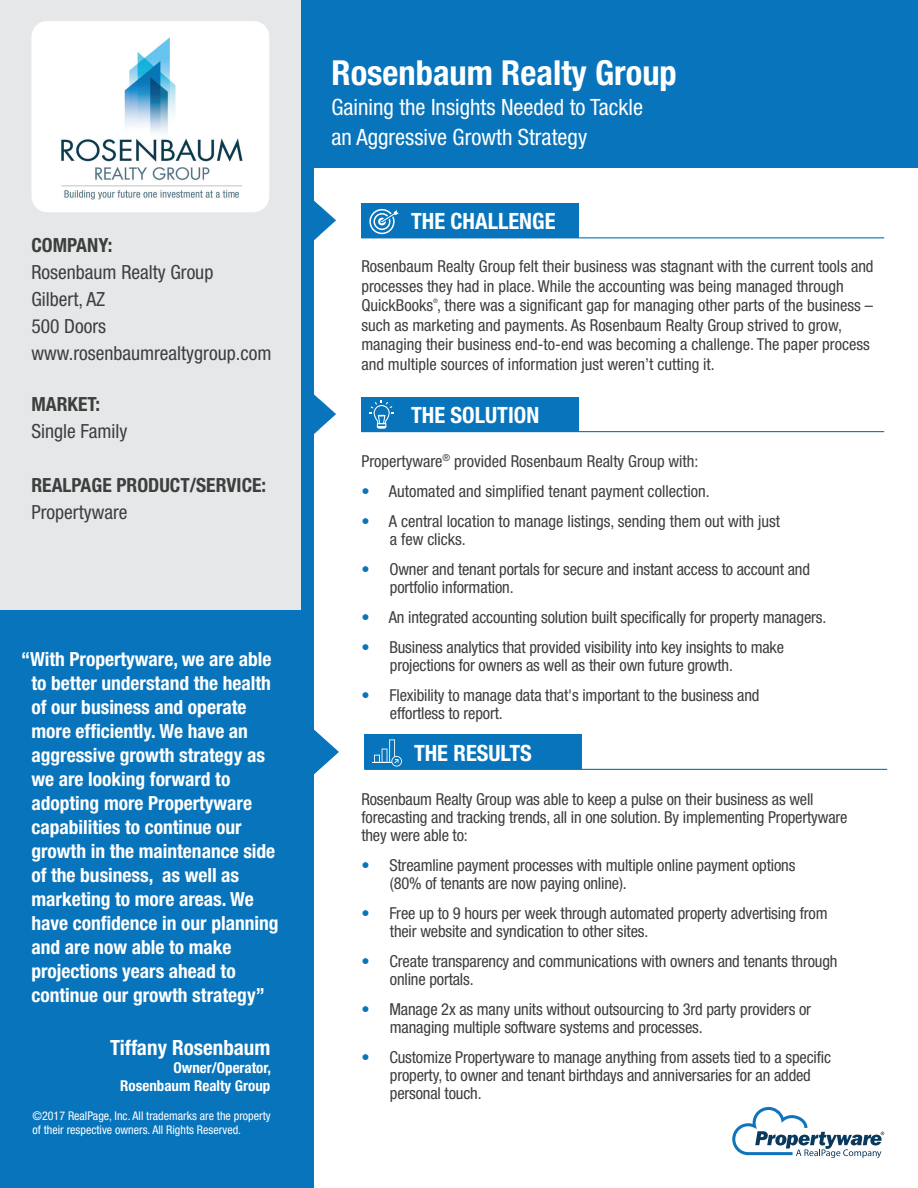
<style>
.page{position:relative;width:918px;height:1188px;background:#fff}
.page>*{position:absolute;margin:0;border:0;box-sizing:border-box;transform-origin:0 0}
.t1{font:700 condensed 34.5px "Helvetica Neue";color:#fff}
.t2{font:condensed 22.5px/30px "Helvetica Neue";color:#fff}
.t3{font:700 condensed 22.5px "Helvetica Neue";color:#fff}
.t4{font:700 condensed 21px "Helvetica Neue";color:#fff}
.t5{font:700 condensed 19.5px/24px "Helvetica Neue LT Std";color:#fff}
.t6{font:condensed 19.5px/27px "Helvetica Neue";color:#3d3f3e}
.t7{font:700 condensed 19.5px "Helvetica Neue";color:#3d3f3e}
.t8{font:condensed 16.5px/18px "Helvetica Neue";letter-spacing:-.01em;color:#3d3f3e}
.t9{font:700 condensed 15px/18px "Helvetica Neue";color:#fff;text-align:right}
.t10{font:condensed 12px/14.4px "Helvetica Neue";color:#fff}
.t11{font:condensed 6.15px "Helvetica Neue";color:#3d3f3e}
.s1{color:#0874bb}
</style>
<div class="page">
<div style="left:0;top:0;width:304px;height:1188px;background:#e6e7e9"></div>
<div style="left:0;top:610px;width:307px;height:578px;background:#0874bb"></div>
<div style="left:301px;top:0;width:617px;height:168px;background:#0874bb"></div>
<div style="left:301px;top:0;width:13px;height:1188px;background:#0874bb"></div>
<svg style="left:314px;top:394px;width:22px;height:41px"></svg>
<div style="left:361px;top:397px;width:218px;height:35px;background:#0874bb"></div>
<hr style="left:361px;top:431px;width:523px;height:1px;background:#0874bb">
<svg style="left:369px;top:401px;width:25px;height:28px"></svg>
<svg style="left:314px;top:729px;width:25px;height:46px"></svg>
<div style="left:364px;top:735px;width:218px;height:34px;background:#0874bb"></div>
<hr style="left:364px;top:769px;width:523px;height:1px;background:#0874bb">
<svg style="left:373px;top:739px;width:29px;height:28px"></svg>
<svg style="left:314px;top:200px;width:22px;height:41px"></svg>
<div style="left:361px;top:203px;width:218px;height:35px;background:#0874bb"></div>
<hr style="left:361px;top:237px;width:523px;height:1px;background:#0874bb">
<div style="left:369px;top:209px;width:26px;height:25px;border:2px solid #fff;border-radius:50%"></div>
<div style="left:374px;top:213px;width:17px;height:17px;border:2px solid #fff;border-radius:50%"></div>
<svg style="left:378px;top:218px;width:8px;height:7px"></svg>
<svg style="left:380px;top:209px;width:19px;height:14px"></svg>
<svg style="left:732px;top:1107px;width:152px;height:51px"></svg>
<div style="left:32px;top:21px;width:237px;height:191px;background:#fff;border-radius:16px"></div>
<img style="left:61px;top:37px;width:182px;height:163px">
<p class="t7" style="left:31px;top:233px;width:82px">COMPANY:</p>
<p class="t6" style="left:31px;top:258px;width:241px">Rosenbaum Realty Group<br>Gilbert, AZ<br>500 Doors www.rosenbaumrealtygroup.com</p>
<p class="t7" style="left:31px;top:392px;width:70px">MARKET:</p>
<p class="t6" style="left:31px;top:417px;width:97px">Single Family</p>
<p class="t7" style="left:31px;top:473px;width:236px">REALPAGE PRODUCT/SERVICE:</p>
<p class="t6" style="left:31px;top:498px;width:97px">Propertyware</p>
<p class="t5" style="left:31px;top:647px;width:249px;text-indent:-10px">“With Propertyware, we are able to better understand the health of our business and operate more efficiently. We have an aggressive growth strategy as we are looking forward to adopting more Propertyware capabilities to continue our growth in the maintenance side of the business, as well as marketing to more areas. We have confidence in our planning and are now able to make projections years ahead to continue our growth strategy”</p>
<p class="t4" style="left:110px;top:1035px;width:162px">Tiffany Rosenbaum</p>
<p class="t9" style="left:120px;top:1059px;width:152px">Owner/Operator,<br>Rosenbaum Realty Group</p>
<p class="t10" style="left:33px;top:1108px;width:240px">©2017 RealPage, Inc. All trademarks are the property of their respective owners. All Rights Reserved.</p>
<h1 class="t1" style="left:331px;top:52px;width:347px">Rosenbaum Realty Group</h1>
<h2 class="t2" style="left:331px;top:92px;width:313px">Gaining the Insights Needed to Tackle an Aggressive Growth Strategy</h2>
<h2 class="t3" style="left:411px;top:208px;width:146px">THE CHALLENGE</h2>
<p class="t8" style="left:361px;top:257px;width:514px;line-height:19.5px">Rosenbaum Realty Group felt their business was stagnant with the current tools and processes they had in place. While the accounting was being managed through<br>QuickBooks , there was a significant gap for managing other parts of the business –</p>
<p class="t11" style="left:433px;top:298px;width:6px">®</p>
<p class="t8" style="left:361px;top:315px;width:510px;line-height:19.5px">such as marketing and payments. As Rosenbaum Realty Group strived to grow, managing their business end-to-end was becoming a challenge. The paper process and multiple sources of information just weren’t cutting it.</p>
<h2 class="t3" style="left:411px;top:401px;width:130px">THE SOLUTION</h2>
<p class="t8" style="left:361px;top:452px;width:339px">Propertyware<sup>®</sup> provided Rosenbaum Realty Group with:</p>
<p class="t8" style="left:361px;top:482px;width:350px"><span class="s1">•</span> Automated and simplified tenant payment collection.</p>
<p class="t8" style="left:390px;top:512px;width:392px;text-indent:-28px"><span class="s1">•</span> A central location to manage listings, sending them out with just a few clicks.</p>
<p class="t8" style="left:390px;top:560px;width:422px;text-indent:-28px"><span class="s1">•</span> Owner and tenant portals for secure and instant access to account and portfolio information.</p>
<p class="t8" style="left:361px;top:608px;width:467px"><span class="s1">•</span> An integrated accounting solution built specifically for property managers.</p>
<p class="t8" style="left:390px;top:638px;width:396px;text-indent:-28px"><span class="s1">•</span> Business analytics that provided visibility into key insights to make projections for owners as well as their own future growth.</p>
<p class="t8" style="left:390px;top:686px;width:371px;text-indent:-28px"><span class="s1">•</span> Flexibility to manage data that's important to the business and effortless to report.</p>
<h2 class="t3" style="left:414px;top:739px;width:119px">THE RESULTS</h2>
<p class="t8" style="left:361px;top:790px;width:488px">Rosenbaum Realty Group was able to keep a pulse on their business as well forecasting and tracking trends, all in one solution. By implementing Propertyware they were able to:</p>
<p class="t8" style="left:390px;top:856px;width:407px;text-indent:-28px"><span class="s1">•</span> Streamline payment processes with multiple online payment options (80% of tenants are now paying online).</p>
<p class="t8" style="left:390px;top:904px;width:439px;text-indent:-28px"><span class="s1">•</span> Free up to 9 hours per week through automated property advertising from their website and syndication to other sites.</p>
<p class="t8" style="left:390px;top:952px;width:449px;text-indent:-28px"><span class="s1">•</span> Create transparency and communications with owners and tenants through online portals.</p>
<p class="t8" style="left:390px;top:1000px;width:423px;text-indent:-28px"><span class="s1">•</span> Manage 2x as many units without outsourcing to 3rd party providers or managing multiple software systems and processes.</p>
<p class="t8" style="left:390px;top:1048px;width:443px;text-indent:-28px"><span class="s1">•</span> Customize Propertyware to manage anything from assets tied to a specific property, to owner and tenant birthdays and anniversaries for an added personal touch.</p>
</div>
